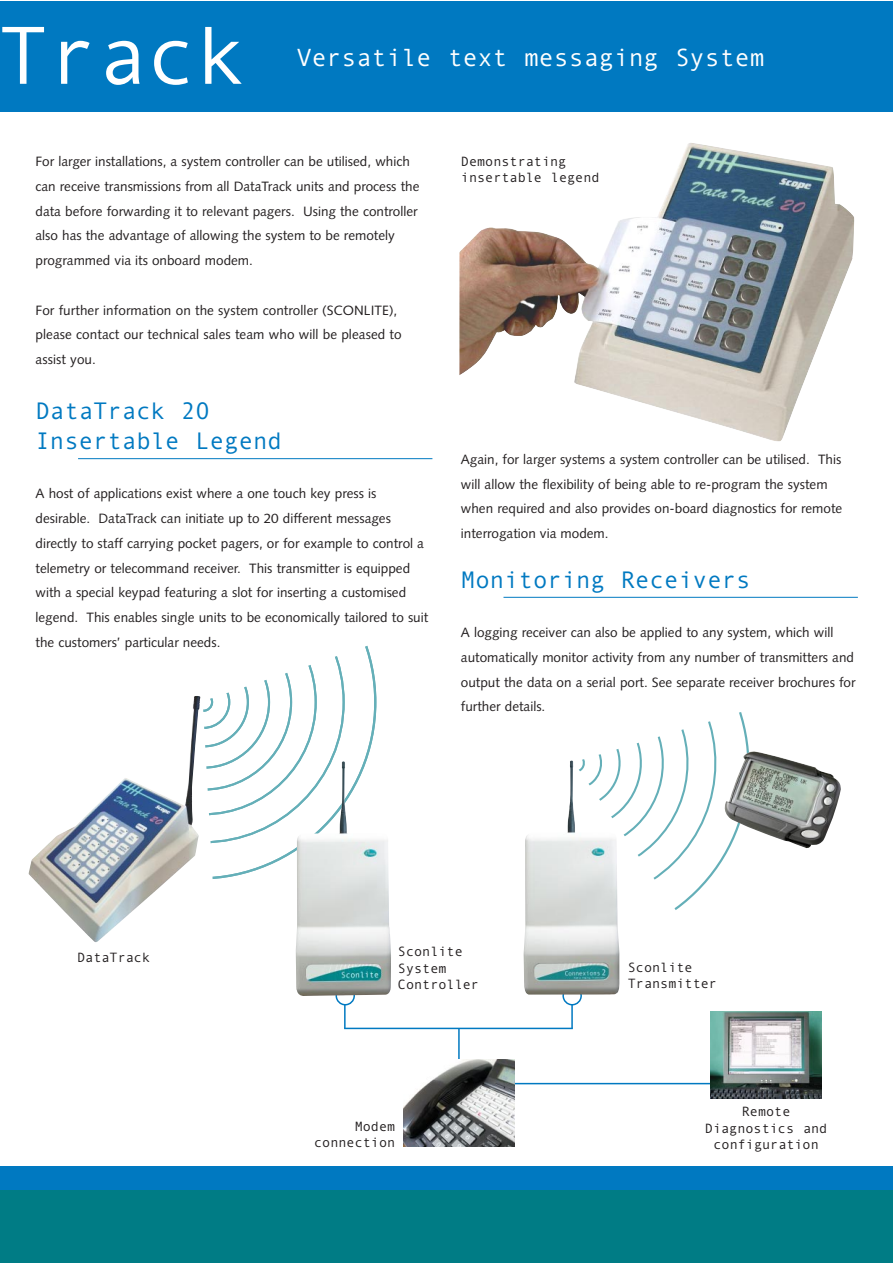
<style>
.page{position:relative;width:893px;height:1263px;background:#fff}
.page>*{position:absolute;margin:0;border:0;box-sizing:border-box;transform-origin:0 0}
.t1{font:82.5px "Monotypecom";color:#fff}
.t2{font:24.9px "Monotypecom";color:#fff}
.t3{font:24px/30px "Monotypecom";color:#0079c1}
.t4{font:13.5px/24.8px "Syntax";color:#231f20}
.t5{font:13.5px/16.2px "Monotypecom";color:#231f20}
</style>
<div class="page">
<svg style="left:562px;top:995px;width:20px;height:10px"></svg>
<svg style="left:28px;top:645px;width:349px;height:234px"></svg>
<svg style="left:503px;top:596px;width:245px;height:364px"></svg>
<div style="left:0;top:1190px;width:892px;height:73px;background:#007c85"></div>
<div style="left:0;top:1166px;width:892px;height:24px;background:#0079c1"></div>
<div style="left:0;top:2px;width:892px;height:110px;background:#0079c1"></div>
<hr style="left:78px;top:458px;width:354px;height:1px;background:#0079c1">
<hr style="left:503px;top:597px;width:354px;height:1px;background:#0079c1">
<img style="left:459px;top:143px;width:395px;height:299px">
<img style="left:724px;top:751px;width:117px;height:97px">
<img style="left:295px;top:761px;width:96px;height:235px">
<img style="left:523px;top:761px;width:96px;height:234px">
<svg style="left:335px;top:986px;width:20px;height:42px"></svg>
<hr style="left:458px;top:1028px;width:1px;height:34px;background:#0079c1">
<hr style="left:344px;top:1028px;width:229px;height:1px;background:#0079c1">
<hr style="left:495px;top:1083px;width:228px;height:1px;background:#0079c1">
<hr style="left:571px;top:1005px;width:2px;height:23px;background:#0079c1">
<img style="left:403px;top:1060px;width:111px;height:87px">
<img style="left:710px;top:1011px;width:111px;height:87px">
<img style="left:29px;top:696px;width:171px;height:246px">
<h1 class="t1" style="left:-2px;top:27px;width:249px">Track</h1>
<h2 class="t2" style="left:297px;top:49px;width:469px">Versatile text messaging System</h2>
<p class="t4" style="left:36px;top:150px;width:385px">For larger installations, a system controller can be utilised, which can receive transmissions from all DataTrack units and process the data before forwarding it to relevant pagers. Using the controller also has the advantage of allowing the system to be remotely programmed via its onboard modem.</p>
<p class="t4" style="left:36px;top:299px;width:368px">For further information on the system controller (SCONLITE), please contact our technical sales team who will be pleased to assist you.</p>
<h3 class="t3" style="left:36px;top:398px;width:248px">DataTrack 20<br>Insertable Legend</h3>
<p class="t4" style="left:36px;top:483px;width:394px">A host of applications exist where a one touch key press is desirable. DataTrack can initiate up to 20 different messages directly to staff carrying pocket pagers, or for example to control a telemetry or telecommand receiver. This transmitter is equipped with a special keypad featuring a slot for inserting a customised legend. This enables single units to be economically tailored to suit the customers’ particular needs.</p>
<p class="t5" style="left:461px;top:154px;width:140px">Demonstrating insertable legend</p>
<p class="t4" style="left:461px;top:448px;width:383px">Again, for larger systems a system controller can be utilised. This will allow the flexibility of being able to re-program the system when required and also provides on-board diagnostics for remote interrogation via modem.</p>
<h3 class="t3" style="left:461px;top:567px;width:291px">Monitoring Receivers</h3>
<p class="t4" style="left:461px;top:621px;width:396px">A logging receiver can also be applied to any system, which will automatically monitor activity from any number of transmitters and output the data on a serial port. See separate receiver brochures for further details.</p>
<p class="t5" style="left:77px;top:951px;width:74px">DataTrack</p>
<p class="t5" style="left:398px;top:945px;width:82px">Sconlite<br>System<br>Controller</p>
<p class="t5" style="left:314px;top:1120px;width:83px;text-align:right">Modem connection</p>
<p class="t5" style="left:628px;top:961px;width:91px">Sconlite<br>Transmitter</p>
<p class="t5" style="left:705px;top:1105px;width:124px;text-align:center">Remote<br>Diagnostics and configuration</p>
</div>
